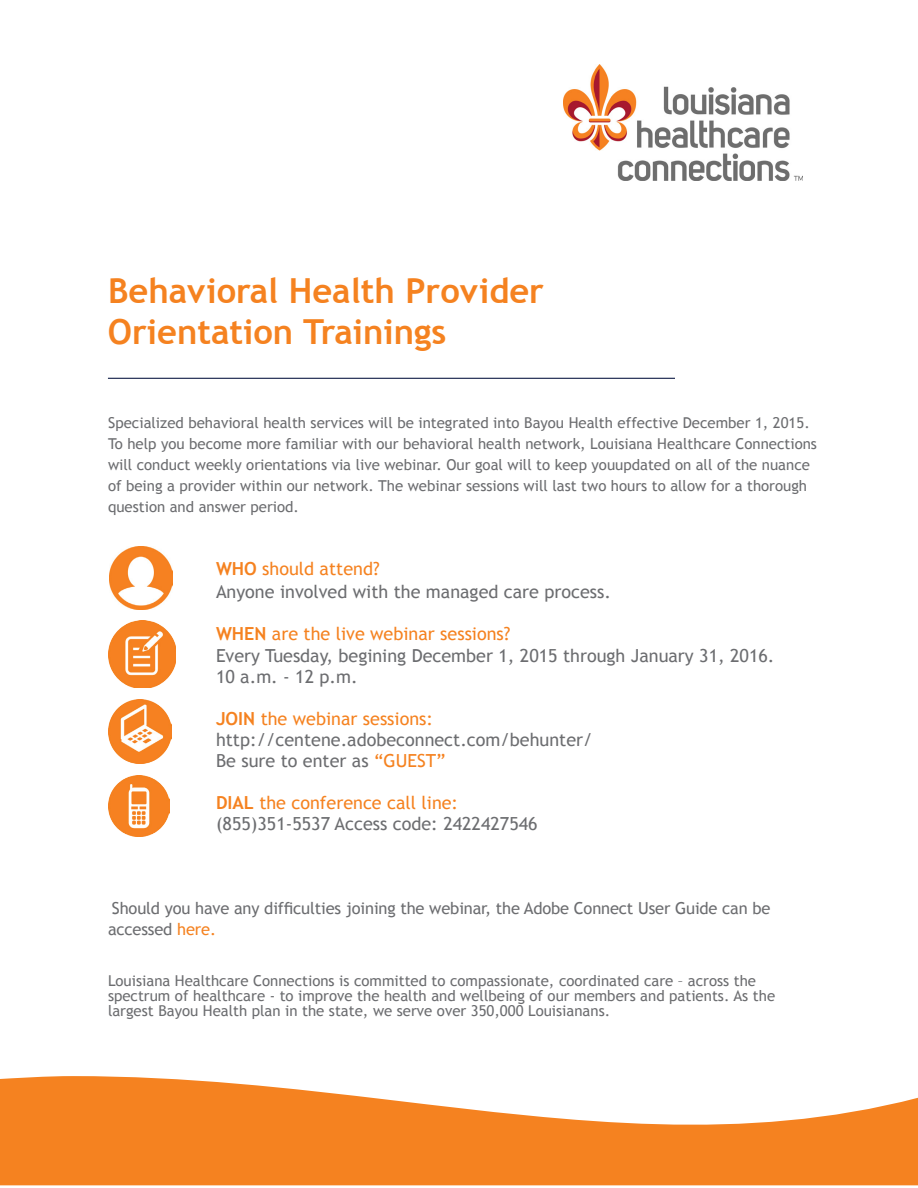
<style>
.page{position:relative;width:918px;height:1188px;background:#fff}
.page>*{position:absolute;margin:0;border:0;box-sizing:border-box;transform-origin:0 0}
.t1{font:700 34.5px "Trebuchet MS";color:#f58220}
.t2{font:18px "Trebuchet MS";color:#6c6d70}
.t3{font:18px "Trebuchet MS";color:#f58220}
.t4{font:16.5px/21px "Trebuchet MS";letter-spacing:-.01em;color:#6c6d70}
.t5{font:15px "Trebuchet MS";color:#6c6d70}
.s1{font-weight:700}
.s2{color:#f58220}
</style>
<div class="page">
<img style="left:563px;top:64px;width:240px;height:117px">
<img style="left:110px;top:546px;width:63px;height:63px">
<img style="left:108px;top:621px;width:67px;height:67px">
<img style="left:108px;top:699px;width:64px;height:64px">
<img style="left:108px;top:776px;width:61px;height:61px">
<hr style="left:108px;top:378px;width:567px;height:1px;background:#111e47">
<svg style="left:0;top:1076px;width:918px;height:109px;fill:#f58220"></svg>
<p class="t1" style="left:108px;top:269px;width:438px">Behavioral Health Provider</p>
<p class="t1" style="left:108px;top:310px;width:340px">Orientation Trainings</p>
<p class="t5" style="left:108px;top:414px;width:703px">Specialized behavioral health services will be integrated into Bayou Health effective December 1, 2015.</p>
<p class="t5" style="left:108px;top:435px;width:711px">To help you become more familiar with our behavioral health network, Louisiana Healthcare Connections</p>
<p class="t5" style="left:108px;top:456px;width:703px">will conduct weekly orientations via live webinar. Our goal will to keep youupdated on all of the nuance</p>
<p class="t5" style="left:108px;top:477px;width:701px">of being a provider within our network. The webinar sessions will last two hours to allow for a thorough</p>
<p class="t5" style="left:108px;top:498px;width:193px">question and answer period.</p>
<p class="t3" style="left:216px;top:558px;width:165px"><span class="s1">WHO</span> should attend?</p>
<p class="t2" style="left:216px;top:581px;width:397px">Anyone involved with the managed care process.</p>
<p class="t3" style="left:216px;top:623px;width:296px"><span class="s1">WHEN</span> are the live webinar sessions?</p>
<p class="t2" style="left:216px;top:645px;width:560px">Every Tuesday, begining December 1, 2015 through January 31, 2016.</p>
<p class="t2" style="left:216px;top:666px;width:143px">10 a.m. - 12 p.m.</p>
<p class="t3" style="left:216px;top:708px;width:219px"><span class="s1">JOIN</span> the webinar sessions:</p>
<p class="t2" style="left:216px;top:729px;width:378px">http://centene.adobeconnect.com/behunter/</p>
<p class="t2" style="left:216px;top:750px;width:231px">Be sure to enter as <span class="s2">“GUEST”</span></p>
<p class="t3" style="left:216px;top:792px;width:244px"><span class="s1">DIAL</span> the conference call line:</p>
<p class="t2" style="left:216px;top:813px;width:323px">(855)351-5537 Access code: 2422427546</p>
<p class="t4" style="left:108px;top:898px;width:664px">Should you have any difficulties joining the webinar, the Adobe Connect User Guide can be accessed <span class="s2">here.</span></p>
<p class="t5" style="left:108px;top:972px;width:650px">Louisiana Healthcare Connections is committed to compassionate, coordinated care – across the</p>
<p class="t5" style="left:108px;top:987px;width:669px">spectrum of healthcare - to improve the health and wellbeing of our members and patients. As the</p>
<p class="t5" style="left:108px;top:1002px;width:504px">largest Bayou Health plan in the state, we serve over 350,000 Louisianans.</p>
</div>
